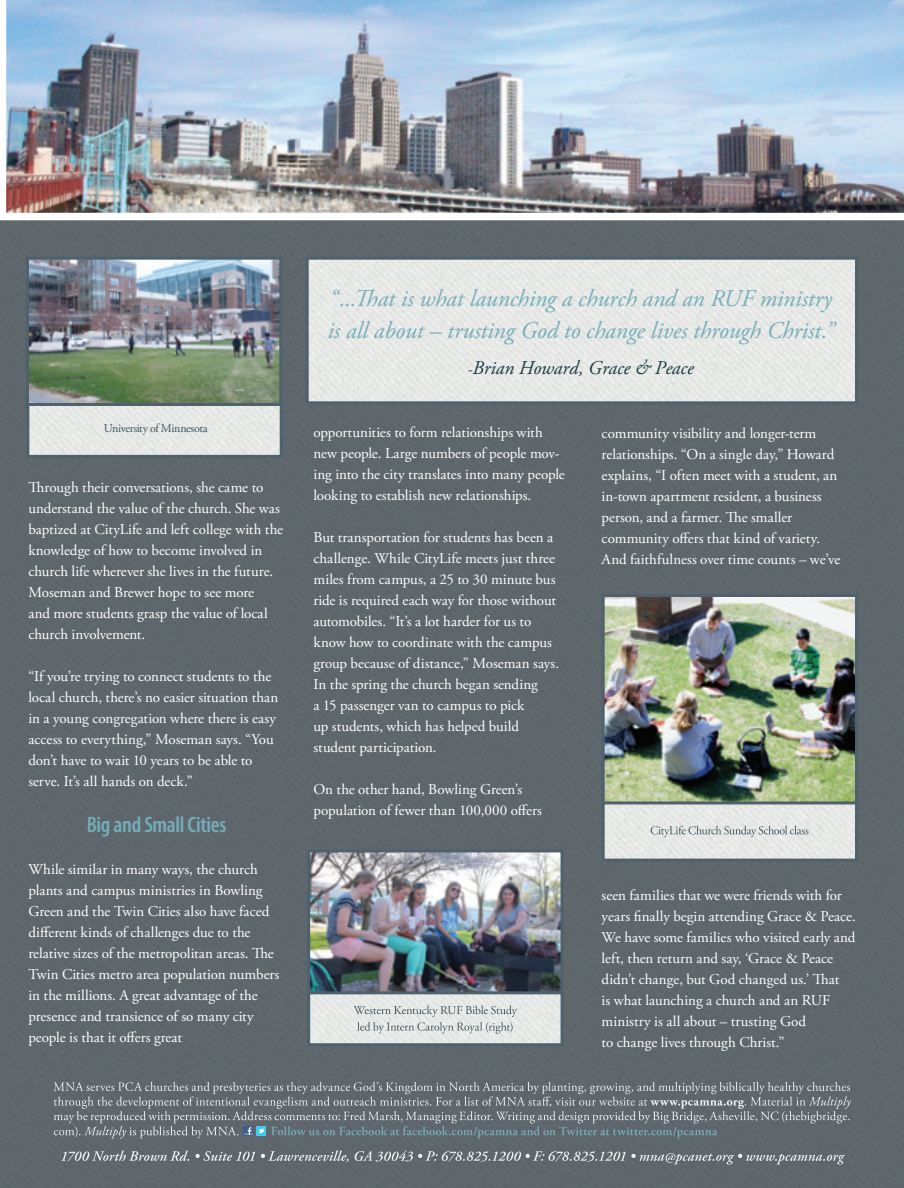
<style>
.page{position:relative;width:904px;height:1188px;background:#fff}
.page>*{position:absolute;margin:0;border:0;box-sizing:border-box;transform-origin:0 0}
.t1{font:italic 24px/31.5px "Adobe Garamond Pro";letter-spacing:-.005em;color:#75adbb}
.t2{font:600 condensed 22.5px "Myriad Pro";letter-spacing:-.015em;color:#75adbb}
.t3{font:italic 19.5px "Adobe Garamond Pro";letter-spacing:-.005em;color:#163b45}
.t4{font:15px/21px "Adobe Garamond Pro";color:#fff}
.t5{font:12px "Adobe Garamond Pro";letter-spacing:-.035em;color:#3e5661}
.s1{font-size:15px}
</style>
<div class="page">
<img style="left:6px;top:0;width:898px;height:213px">
<div style="left:0;top:220px;width:904px;height:968px;background:#58626a"></div>
<img style="left:30px;top:261px;width:248px;height:142px">
<div style="left:26px;top:257px;width:256px;height:163px;border:3px solid #4e616c"></div>
<div style="left:30px;top:407px;width:249px;height:47px;background:#e6e8e6"></div>
<div style="left:26px;top:403px;width:257px;height:55px;border:3px solid #4e616c"></div>
<div style="left:310px;top:261px;width:544px;height:139px;background:#e6e8e6"></div>
<div style="left:306px;top:257px;width:552px;height:147px;border:3px solid #4e616c"></div>
<svg style="left:61px;top:1151px;width:784px;height:14px"></svg>
<svg style="left:54px;top:1082px;width:797px;height:57px"></svg>
<img style="left:311px;top:853px;width:248px;height:138px">
<div style="left:307px;top:849px;width:256px;height:177px;border:3px solid #4e616c"></div>
<img style="left:606px;top:598px;width:248px;height:203px">
<div style="left:602px;top:594px;width:256px;height:224px;border:3px solid #4e616c"></div>
<div style="left:606px;top:805px;width:248px;height:53px;background:#e6e8e6"></div>
<div style="left:602px;top:801px;width:256px;height:61px;border:3px solid #4e616c"></div>
<div style="left:311px;top:995px;width:248px;height:47px;background:#e6e9e6"></div>
<div style="left:307px;top:991px;width:256px;height:55px;border:3px solid #4e616c"></div>
<svg style="left:651px;top:826px;width:157px;height:11px;background:#c8cece"></svg>
<svg style="left:353px;top:1005px;width:164px;height:29px;background:#d0d5d5"></svg>
<p class="t5" style="left:104px;top:421px;width:105px">University of Minnesota</p>
<p class="t4" style="left:28px;top:477px;width:256px">Through their conversations, she came to understand the value of the church. She was baptized at CityLife and left college with the knowledge of how to become involved in church life wherever she lives in the future.<br>Moseman and Brewer hope to see more<br>and more students grasp the value of local church involvement.</p>
<p class="t4" style="left:28px;top:666px;width:252px">“If you’re trying to connect students to the local church, there’s no easier situation than in a young congregation where there is easy access to everything,” Moseman says. “You don’t have to wait 10 years to be able to serve. It’s all hands on deck.”</p>
<h2 class="t2" style="left:87px;top:813px;width:141px">Big and Small Cities</h2>
<p class="t4" style="left:28px;top:860px;width:252px">While similar in many ways, the church plants and campus ministries in Bowling Green and the Twin Cities also have faced different kinds of challenges due to the relative sizes of the metropolitan areas. The Twin Cities metro area population numbers in the millions. A great advantage of the presence and transience of so many city people is that it offers great</p>
<h1 class="t1" style="left:327px;top:284px;width:508px">“...That is what launching a church and an RUF ministry is all about – trusting God to change lives through Christ.”</h1>
<h3 class="t3" style="left:468px;top:356px;width:227px"><span class="s1">-</span>Brian Howard, Grace &amp; Peace</h3>
<p class="t4" style="left:313px;top:422px;width:253px">opportunities to form relationships with new people. Large numbers of people mov&shy;ing into the city translates into many people looking to establish new relationships.</p>
<p class="t4" style="left:313px;top:527px;width:247px">But transportation for students has been a challenge. While CityLife meets just three miles from campus, a 25 to 30 minute bus ride is required each way for those without automobiles. “It’s a lot harder for us to know how to coordinate with the campus group because of distance,” Moseman says.<br>In the spring the church began sending<br>a 15 passenger van to campus to pick<br>up students, which has helped build student participation.</p>
<p class="t4" style="left:313px;top:779px;width:230px">On the other hand, Bowling Green’s population of fewer than 100,000 offers</p>
<p class="t4" style="left:602px;top:423px;width:240px">community visibility and longer-term relationships. “On a single day,” Howard explains, “I often meet with a student, an in-town apartment resident, a business person, and a farmer. The smaller community offers that kind of variety.<br>And faithfulness over time counts – we’ve</p>
<p class="t4" style="left:602px;top:885px;width:256px">seen families that we were friends with for years finally begin attending Grace &amp; Peace.<br>We have some families who visited early and left, then return and say, ‘Grace &amp; Peace didn’t change, but God changed us.’ That<br>is what launching a church and an RUF ministry is all about – trusting God<br>to change lives through Christ.”</p>
</div>
